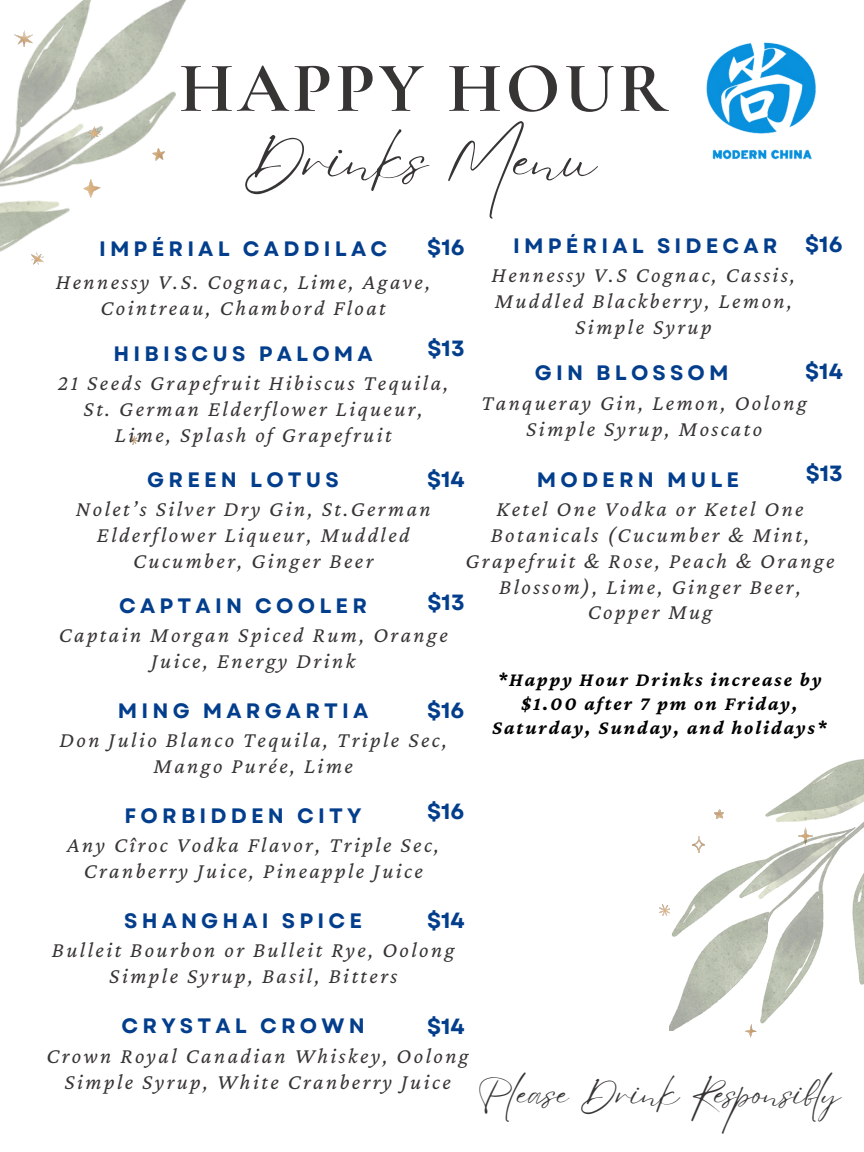
<style>
.page{position:relative;width:864px;height:1152px;background:#fff}
.page>*{position:absolute;margin:0;border:0;box-sizing:border-box;transform-origin:0 0}
.t1{font:700 71.7px "Cormorant Garamond";letter-spacing:.05em;color:#373434}
.t2{font:58.7px "Eyesome Script";color:#373434}
.t3{font:35px "Eyesome Script";color:#373434}
.t4{font:italic 22.1px/25.8px "Crimson Pro";letter-spacing:.11em;color:#373434;text-align:center}
.t5{font:700 22px "Garet";color:#033e8d}
.t6{font:700 20.9px "Garet";letter-spacing:.2em;color:#033e8d}
.t7{font:italic 700 20px/24px "Crimson Pro";letter-spacing:.1em;color:#000;text-align:center}
</style>
<div class="page">
<img style="left:0;top:0;width:186px;height:261px">
<img style="left:746px;top:1031px;width:11px;height:7px">
<svg style="left:130px;top:436px;width:8px;height:8px"></svg>
<svg style="left:88px;top:126px;width:12px;height:13px"></svg>
<svg style="left:152px;top:149px;width:12px;height:12px"></svg>
<svg style="left:32px;top:253px;width:12px;height:12px"></svg>
<img style="left:14px;top:30px;width:18px;height:16px">
<svg style="left:659px;top:905px;width:10px;height:10px"></svg>
<img style="left:84px;top:180px;width:16px;height:17px">
<img style="left:669px;top:759px;width:195px;height:272px">
<img style="left:706px;top:42px;width:110px;height:118px">
<h5 class="t1" style="left:179px;top:45px;width:490px">HAPPY HOUR</h5>
<p class="t2" style="left:242px;top:121px;width:356px">Drinks Menu</p>
<p class="t6" style="left:513px;top:230px;width:266px">IMPÉRIAL SIDECAR</p>
<h5 class="t4" style="left:492px;top:262px;width:305px">Hennessy V.S Cognac, Cassis,<br>Muddled Blackberry, Lemon,<br>Simple Syrup</h5>
<h4 class="t6" style="left:535px;top:358px;width:195px">GIN BLOSSOM</h4>
<p class="t4" style="left:481px;top:390px;width:327px">Tanqueray Gin, Lemon, Oolong<br>Simple Syrup, Moscato</p>
<h5 class="t6" style="left:537px;top:464px;width:204px">MODERN MULE</h5>
<p class="t4" style="left:466px;top:496px;width:371px">Ketel One Vodka or Ketel One<br>Botanicals (Cucumber &amp; Mint,<br>Grapefruit &amp; Rose, Peach &amp; Orange<br>Blossom), Lime, Ginger Beer,<br>Copper Mug</p>
<h4 class="t5" style="left:805px;top:228px;width:39px">$16</h4>
<h5 class="t5" style="left:427px;top:231px;width:39px">$16</h5>
<h5 class="t6" style="left:99px;top:234px;width:290px">IMPÉRIAL CADDILAC</h5>
<h4 class="t4" style="left:56px;top:269px;width:376px">Hennessy V.S. Cognac, Lime, Agave,<br>Cointreau, Chambord Float</h4>
<p class="t5" style="left:428px;top:332px;width:39px">$13</p>
<h4 class="t6" style="left:113px;top:338px;width:261px">HIBISCUS PALOMA</h4>
<p class="t4" style="left:58px;top:370px;width:392px">21 Seeds Grapefruit Hibiscus Tequila,<br>St. German Elderflower Liqueur,<br>Lime, Splash of Grapefruit</p>
<p class="t6" style="left:147px;top:464px;width:193px">GREEN LOTUS</p>
<h5 class="t4" style="left:76px;top:496px;width:356px">Nolet’s Silver Dry Gin, St.German<br>Elderflower Liqueur, Muddled<br>Cucumber, Ginger Beer</h5>
<h4 class="t6" style="left:119px;top:590px;width:249px">CAPTAIN COOLER</h4>
<p class="t4" style="left:59px;top:622px;width:390px">Captain Morgan Spiced Rum, Orange<br>Juice, Energy Drink</p>
<h5 class="t6" style="left:118px;top:695px;width:252px">MING MARGARTIA</h5>
<h5 class="t4" style="left:59px;top:727px;width:389px">Don Julio Blanco Tequila, Triple Sec,<br>Mango Purée, Lime</h5>
<h4 class="t6" style="left:125px;top:800px;width:238px">FORBIDDEN CITY</h4>
<p class="t4" style="left:67px;top:832px;width:373px">Any Cîroc Vodka Flavor, Triple Sec,<br>Cranberry Juice, Pineapple Juice</p>
<h4 class="t6" style="left:124px;top:905px;width:240px">SHANGHAI SPICE</h4>
<p class="t4" style="left:52px;top:937px;width:404px">Bulleit Bourbon or Bulleit Rye, Oolong<br>Simple Syrup, Basil, Bitters</p>
<h5 class="t6" style="left:122px;top:1011px;width:245px">CRYSTAL CROWN</h5>
<h4 class="t4" style="left:46px;top:1042px;width:424px">Crown Royal Canadian Whiskey, Oolong<br>Simple Syrup, White Cranberry Juice</h4>
<h5 class="t5" style="left:805px;top:356px;width:39px">$14</h5>
<p class="t5" style="left:806px;top:458px;width:39px">$13</p>
<h4 class="t5" style="left:427px;top:464px;width:39px">$14</h4>
<h5 class="t5" style="left:428px;top:586px;width:39px">$13</h5>
<p class="t7" style="left:492px;top:667px;width:336px">*Happy Hour Drinks increase by $1.00 after 7 pm on Friday,<br>Saturday, Sunday, and holidays*</p>
<p class="t5" style="left:427px;top:695px;width:39px">$16</p>
<h4 class="t5" style="left:427px;top:796px;width:39px">$16</h4>
<p class="t5" style="left:427px;top:905px;width:39px">$14</p>
<p class="t5" style="left:427px;top:1010px;width:39px">$14</p>
<p class="t3" style="left:478px;top:1071px;width:365px">Please Drink Responsibly</p>
</div>
